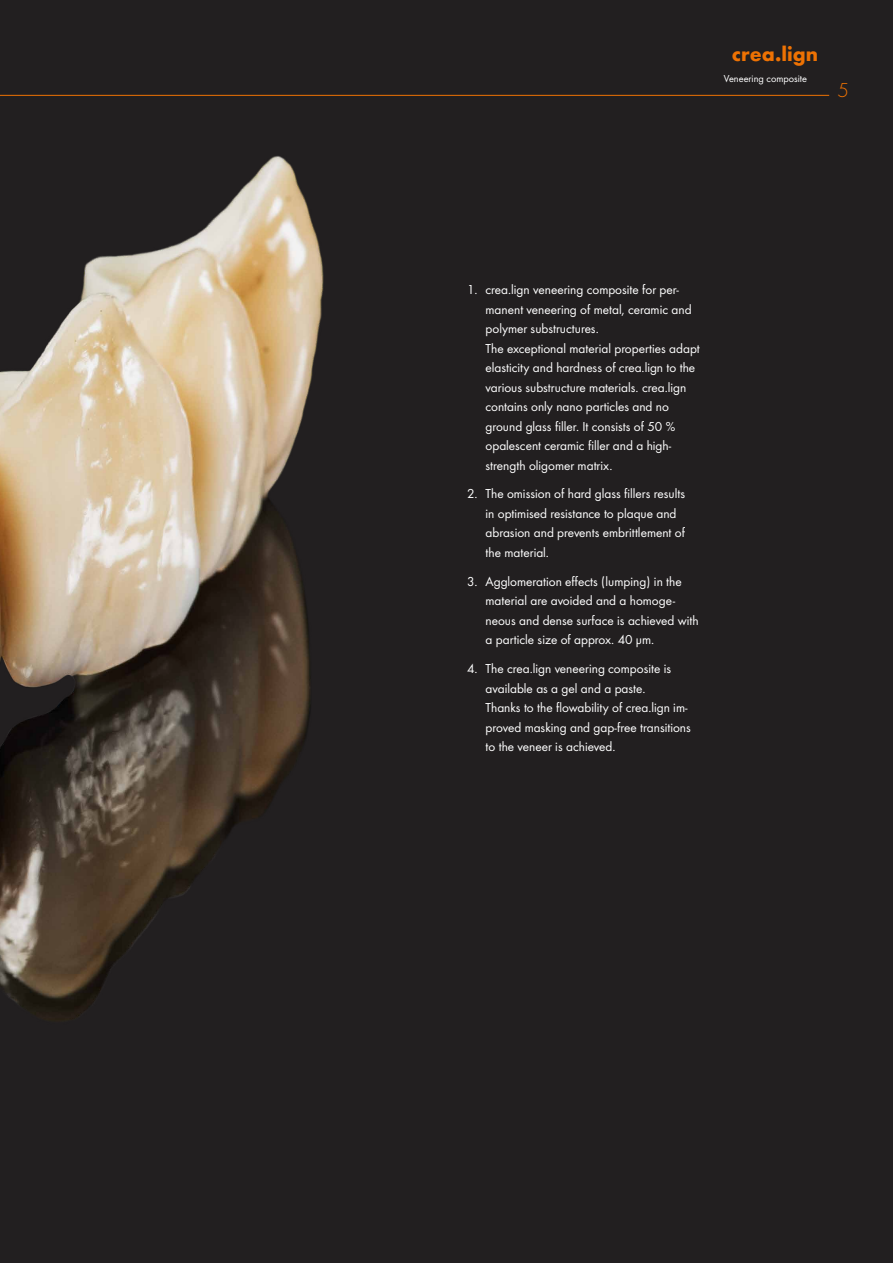
<style>
.page{position:relative;width:893px;height:1263px;background:#221f20}
.page>*{position:absolute;margin:0;border:0;box-sizing:border-box;transform-origin:0 0}
.t1{font:700 21px "Futura";color:#ee7203}
.t2{font:300 21px "Futura";color:#ee7203}
.t3{font:13.5px/19.5px "Futura Boo";color:#fff}
.t4{font:10.5px "Futura Boo";color:#fff}
</style>
<div class="page">
<hr style="left:0;top:95px;width:829px;height:1px;background:#ee7203">
<img style="left:0;top:127px;width:393px;height:1023px">
<h1 class="t1" style="left:732px;top:38px;width:88px">crea.lign</h1>
<p class="t4" style="left:724px;top:71px;width:85px">Veneering composite</p>
<h1 class="t2" style="left:837px;top:77px;width:13px">5</h1>
<p class="t3" style="left:486px;top:279px;width:216px;text-indent:-18px">1. crea.lign veneering composite for per&shy;manent veneering of metal, ceramic and polymer substructures.<br>The exceptional material properties adapt elasticity and hardness of crea.lign to the various substructure materials. crea.lign contains only nano particles and no ground glass filler. It consists of 50 % opalescent ceramic filler and a high&shy;strength oligomer matrix.</p>
<p class="t3" style="left:486px;top:483px;width:201px;text-indent:-18px">2. The omission of hard glass fillers results in optimised resistance to plaque and abrasion and prevents embrittlement of the material.</p>
<p class="t3" style="left:486px;top:571px;width:215px;text-indent:-18px">3. Agglomeration effects (lumping) in the material are avoided and a homoge&shy;neous and dense surface is achieved with a particle size of approx. 40 µm.</p>
<p class="t3" style="left:486px;top:658px;width:207px;text-indent:-18px">4. The crea.lign veneering composite is available as a gel and a paste.<br>Thanks to the flowability of crea.lign im&shy;proved masking and gap-free transitions to the veneer is achieved.</p>
</div>
